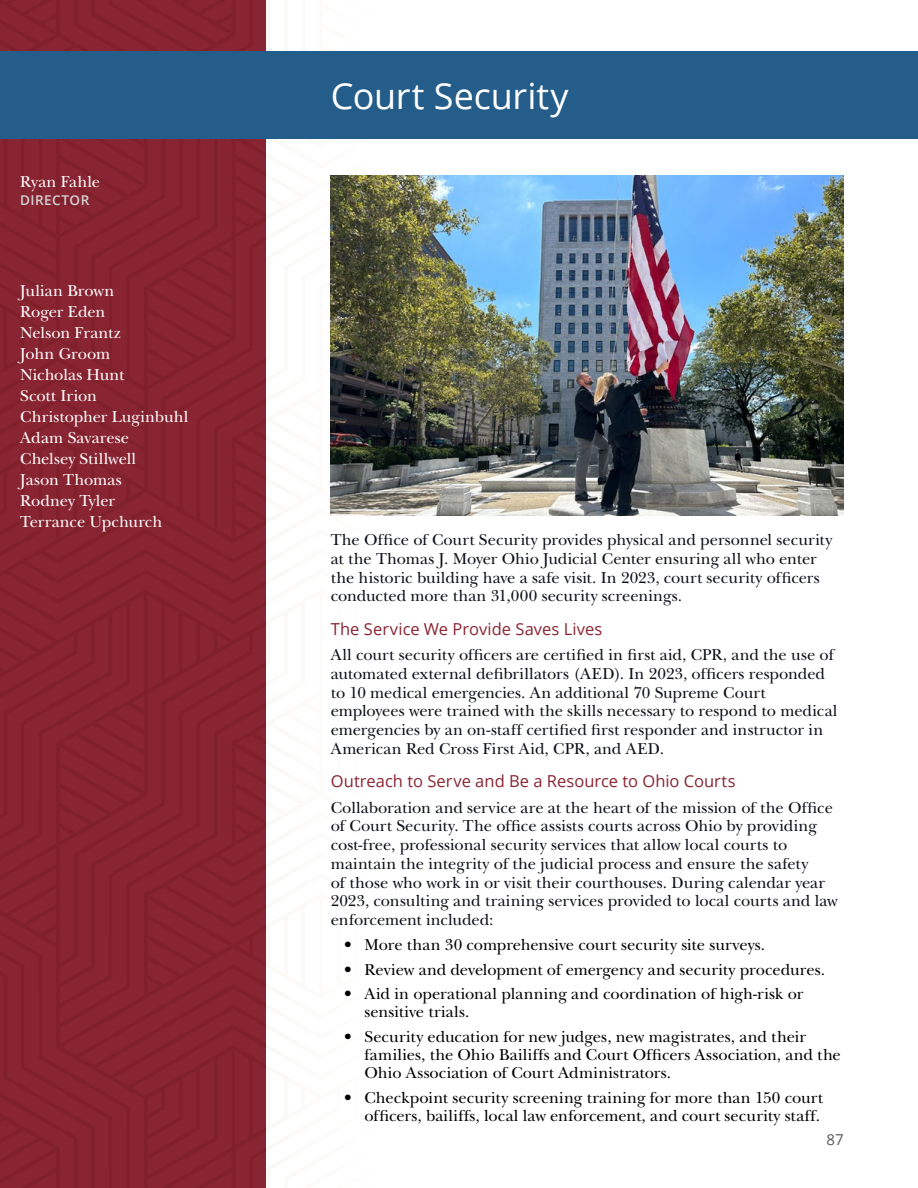
<style>
.page{position:relative;width:918px;height:1188px;background:#fff}
.page>*{position:absolute;margin:0;border:0;box-sizing:border-box;transform-origin:0 0}
.t1{font:36px "Open Sans";color:#fff}
.t2{font:16.5px/18.8px "New Baskerville Std";color:#0e101a}
.t3{font:16.5px/18px "New Baskerville Std";letter-spacing:.005em;color:#000}
.t4{font:16.5px/21px "New Baskerville Std";color:#fff}
.t5{font:16.5px "Open Sans";color:#892432}
.t6{font:15px "Open Sans";color:#58595b}
.t7{font:600 13.5px "Open Sans";letter-spacing:.03em;color:#d1d3d4}
</style>
<div class="page">
<svg style="left:0;top:0;width:266px;height:1188px;fill:#892432"></svg>
<div style="left:0;top:51px;width:918px;height:88px;background:#245d89"></div>
<img style="left:331px;top:176px;width:513px;height:339px">
<p class="t4" style="left:20px;top:171px;width:81px">Ryan Fahle</p>
<p class="t7" style="left:20px;top:191px;width:71px">DIRECTOR</p>
<p class="t4" style="left:20px;top:280px;width:170px">Julian Brown<br>Roger Eden<br>Nelson Frantz<br>John Groom<br>Nicholas Hunt<br>Scott Irion<br>Christopher Luginbuhl<br>Adam Savarese<br>Chelsey Stillwell<br>Jason Thomas<br>Rodney Tyler<br>Terrance Upchurch</p>
<h1 class="t1" style="left:331px;top:71px;width:240px">Court Security</h1>
<p class="t2" style="left:331px;top:530px;width:503px">The Office of Court Security provides physical and personnel security at the Thomas J. Moyer Ohio Judicial Center ensuring all who enter the historic building have a safe visit. In 2023, court security officers conducted more than 31,000 security screenings.</p>
<p class="t5" style="left:331px;top:617px;width:273px">The Service We Provide Saves Lives</p>
<p class="t2" style="left:331px;top:645px;width:508px">All court security officers are certified in first aid, CPR, and the use of automated external defibrillators (AED). In 2023, officers responded to 10 medical emergencies. An additional 70 Supreme Court employees were trained with the skills necessary to respond to medical emergencies by an on-staff certified first responder and instructor in American Red Cross First Aid, CPR, and AED.</p>
<p class="t5" style="left:331px;top:770px;width:406px">Outreach to Serve and Be a Resource to Ohio Courts</p>
<p class="t2" style="left:331px;top:798px;width:508px">Collaboration and service are at the heart of the mission of the Office of Court Security. The office assists courts across Ohio by providing cost-free, professional security services that allow local courts to maintain the integrity of the judicial process and ensure the safety<br>of those who work in or visit their courthouses. During calendar year 2023, consulting and training services provided to local courts and law enforcement included:</p>
<p class="t3" style="left:344px;top:936px;width:422px">• More than 30 comprehensive court security site surveys.</p>
<p class="t3" style="left:344px;top:960px;width:482px">• Review and development of emergency and security procedures.</p>
<p class="t3" style="left:364px;top:985px;width:441px;text-indent:-20px">• Aid in operational planning and coordination of high-risk or sensitive trials.</p>
<p class="t3" style="left:364px;top:1028px;width:478px;text-indent:-20px">• Security education for new judges, new magistrates, and their families, the Ohio Bailiffs and Court Officers Association, and the<br>Ohio Association of Court Administrators.</p>
<p class="t3" style="left:344px;top:1089px;width:480px;text-align:right">• Checkpoint security screening training for more than 150 court officers, bailiffs, local law enforcement, and court security staff.</p>
<p class="t6" style="left:827px;top:1129px;width:19px">87</p>
</div>
